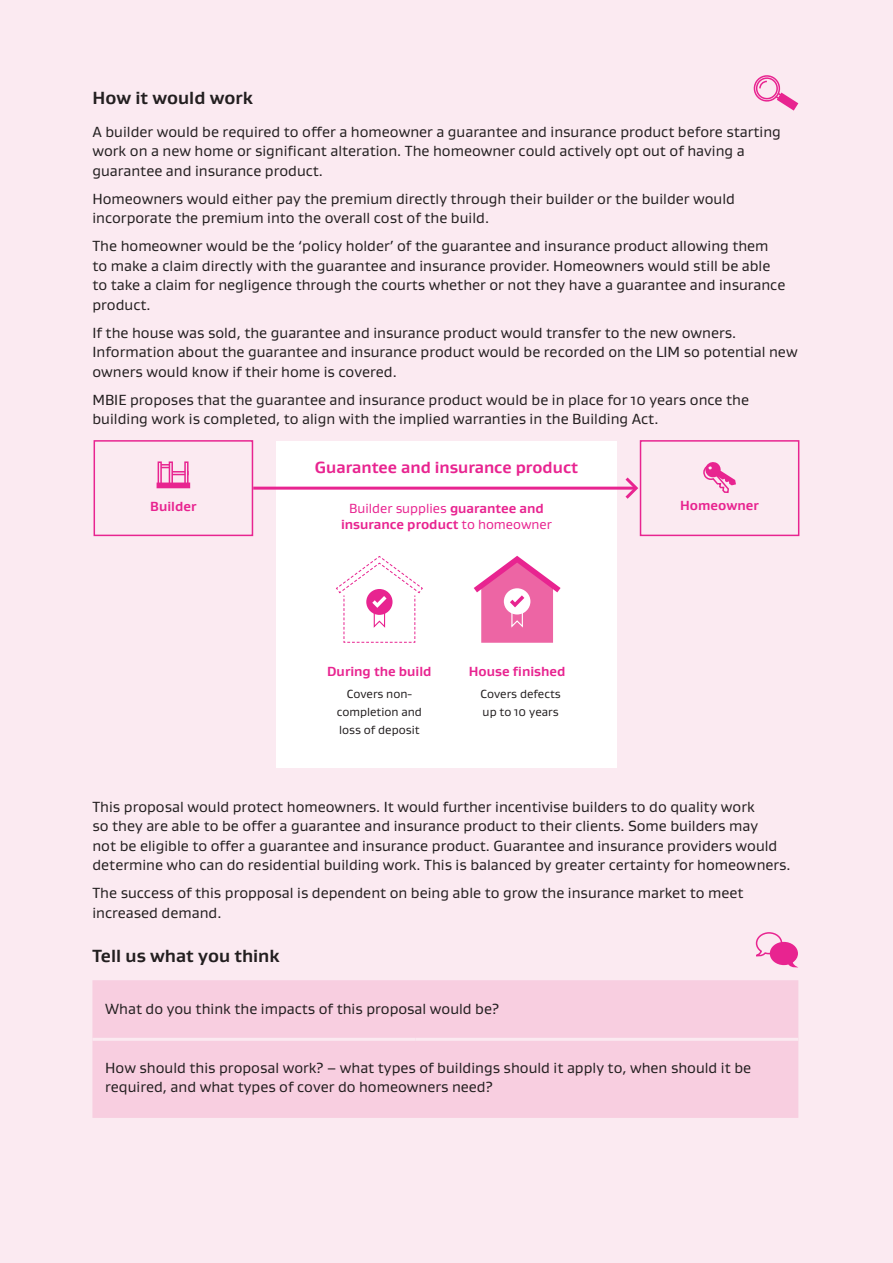
<style>
.page{position:relative;width:893px;height:1263px;background:#fbeaf1}
.page>*{position:absolute;margin:0;border:0;box-sizing:border-box;transform-origin:0 0}
.Heading_2_box{font:700 18px "Gustan";color:#231f20}
.Heading_3{font:700 16.5px "Gustan";color:#e82490}
.big_bod{font:15px/19.5px "Gustan";color:#231f20}
.Heading_3-2{font:700 13.5px "Gustan";color:#e82490}
.Heading_3-3{font:13.5px "Gustan";color:#e82490}
.body{font:700 13.5px "Gustan";color:#e82490}
.Heading_4{font:700 13.5px "Gustan";color:#e82490}
.body-2{font:12px/18px "Gustan";color:#231f20;text-align:center}
.s1{font-weight:700}
.s2{font-weight:400}
</style>
<div class="page">
<div style="left:92px;top:980px;width:706px;height:138px;background:#f8cee0"></div>
<hr style="left:92px;top:1038px;width:324px;height:3px;background:#fbeaf1">
<hr style="left:416px;top:1038px;width:382px;height:3px;background:#fbeaf1">
<svg style="left:755px;top:932px;width:43px;height:36px"></svg>
<svg style="left:753px;top:75px;width:45px;height:36px"></svg>
<div style="left:276px;top:441px;width:340px;height:326px;background:#fff"></div>
<svg style="left:173px;top:471px;width:11px;height:4px"></svg>
<svg style="left:162px;top:464px;width:7px;height:4px"></svg>
<svg style="left:158px;top:461px;width:4px;height:21px"></svg>
<svg style="left:169px;top:461px;width:4px;height:21px"></svg>
<svg style="left:184px;top:461px;width:5px;height:21px"></svg>
<div style="left:157px;top:482px;width:33px;height:6px;background:#e82490;border:2px solid #e82490"></div>
<div style="left:94px;top:440px;width:159px;height:96px;border:2px solid #e82490"></div>
<svg style="left:703px;top:462px;width:33px;height:31px"></svg>
<div style="left:640px;top:440px;width:159px;height:96px;border:2px solid #e82490"></div>
<svg style="left:474px;top:556px;width:87px;height:87px"></svg>
<svg style="left:336px;top:556px;width:87px;height:87px"></svg>
<hr style="left:253px;top:487px;width:382px;height:3px;background:#e82490">
<svg style="left:622px;top:474px;width:18px;height:28px"></svg>
<p class="Heading_2_box" style="left:92px;top:86px;width:162px">How it would work</p>
<p class="big_bod" style="left:92px;top:121px;width:690px">A builder would be required to offer a homeowner a guarantee and insurance product before starting work on a new home or significant alteration. The homeowner could actively opt out of having a guarantee and insurance product.</p>
<p class="big_bod" style="left:92px;top:188px;width:644px">Homeowners would either pay the premium directly through their builder or the builder would incorporate the premium into the overall cost of the build.</p>
<p class="big_bod" style="left:92px;top:236px;width:694px">The homeowner would be the ‘policy holder’ of the guarantee and insurance product allowing them to make a claim directly with the guarantee and insurance provider. Homeowners would still be able to take a claim for negligence through the courts whether or not they have a guarantee and insurance product.</p>
<p class="big_bod" style="left:92px;top:322px;width:707px">If the house was sold, the guarantee and insurance product would transfer to the new owners.<br>Information about the guarantee and insurance product would be recorded on the LIM so potential new owners would know if their home is covered.</p>
<p class="big_bod" style="left:92px;top:389px;width:658px">MBIE proposes that the guarantee and insurance product would be in place for 10 years once the building work is completed, to align with the implied warranties in the Building Act.</p>
<p class="Heading_3" style="left:315px;top:457px;width:265px">Guarantee and insurance product</p>
<p class="Heading_4" style="left:150px;top:497px;width:48px">Builder</p>
<p class="Heading_3-3" style="left:349px;top:500px;width:196px">Builder supplies <span class="s1">guarantee and</span></p>
<p class="body" style="left:680px;top:496px;width:80px">Homeowner</p>
<p class="Heading_3-2" style="left:341px;top:516px;width:212px">insurance product <span class="s2">to homeowner</span></p>
<p class="Heading_3-2" style="left:327px;top:663px;width:106px">During the build</p>
<p class="Heading_3-2" style="left:469px;top:663px;width:98px">House finished</p>
<p class="body-2" style="left:337px;top:684px;width:87px">Covers non&shy;completion and loss of deposit</p>
<p class="body-2" style="left:480px;top:684px;width:82px;text-align:left">Covers defects up to 10 years</p>
<p class="big_bod" style="left:92px;top:796px;width:700px">This proposal would protect homeowners. It would further incentivise builders to do quality work<br>so they are able to be offer a guarantee and insurance product to their clients. Some builders may<br>not be eligible to offer a guarantee and insurance product. Guarantee and insurance providers would determine who can do residential building work. This is balanced by greater certainty for homeowners.</p>
<p class="big_bod" style="left:92px;top:883px;width:653px">The success of this propposal is dependent on being able to grow the insurance market to meet increased demand.</p>
<p class="Heading_2_box" style="left:92px;top:944px;width:189px">Tell us what you think</p>
<p class="big_bod" style="left:105px;top:998px;width:395px">What do you think the impacts of this proposal would be?</p>
<p class="big_bod" style="left:105px;top:1057px;width:647px">How should this proposal work? – what types of buildings should it apply to, when should it be required, and what types of cover do homeowners need?</p>
</div>
